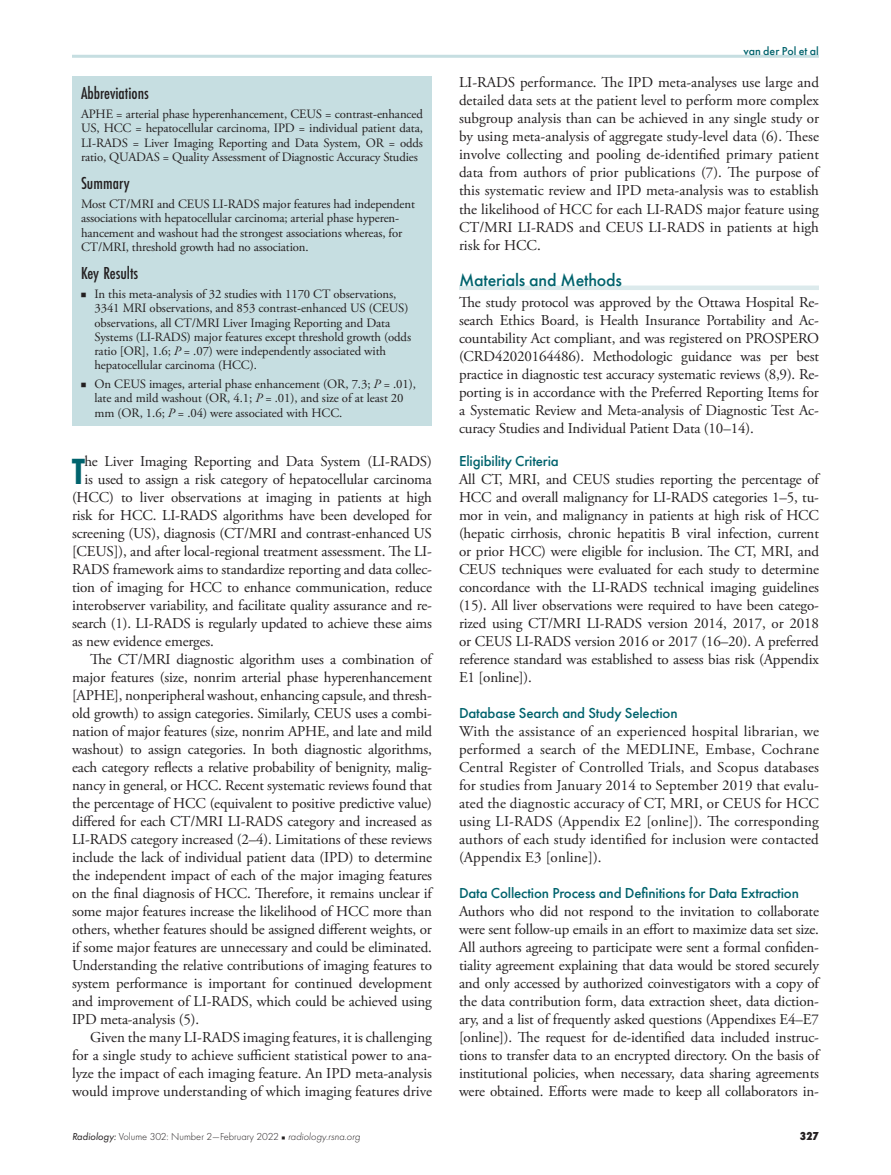
<style>
.page{position:relative;width:891px;height:1175px;background:#fff}
.page>*{position:absolute;margin:0;border:0;box-sizing:border-box;transform-origin:0 0}
.Flush_Left1{font:700 37.8px "Futura PT Cond";color:#00636d}
.Abbreviations_Title{font:500 18px "Futura PT Cond";color:#231f20}
.t1{font:500 18px "Futura PT";letter-spacing:-.01em;color:#00636d}
.Box_Text_Head{font:500 18px "Futura PT Cond";color:#231f20}
.Flush_Left{font:15px/18px "Adobe Garamond Pro";letter-spacing:-.01em;color:#231f20;text-align:justify}
.Para_Text{font:15px/18px "Adobe Garamond Pro";color:#231f20;text-align:justify}
.Flush_Left1-2{font:15px "Adobe Garamond Pro";letter-spacing:-.01em;color:#231f20}
.t2{font:500 15px "Futura PT";letter-spacing:-.01em;color:#00636d}
.Abbreviations{font:12.75px/14.2px "Adobe Garamond Pro";letter-spacing:-.01em;color:#231f20}
.Abbreviations_Left{font:12.75px/14.2px "Adobe Garamond Pro";letter-spacing:-.01em;color:#231f20}
.t3{font:500 12px "Futura PT";color:#00636d}
.t4{font:800 12px "Futura PT Cond";color:#231f20}
.t5{font:300 10.5px "Futura PT";color:#231f20}
.s1{font-family:"Universal Newswith Comm Pi";font-size:9px}
.s2{font-style:italic}
.s3{font-weight:400;font-style:italic}
.s4{font-family:"Universal Newswith Comm Pi";font-weight:400;font-size:6px}
</style>
<div class="page">
<hr style="left:72px;top:55px;width:747px;height:3px;background:#c6dee1">
<div style="left:459px;top:285px;width:360px;height:5px;background:#dceaec"></div>
<div style="left:72px;top:76px;width:360px;height:349px;background:#c6dee1"></div>
<p class="Abbreviations_Title" style="left:81px;top:83px;width:69px">Abbreviations</p>
<p class="Abbreviations" style="left:81px;top:107px;width:343px;text-align:justify">APHE = arterial phase hyperenhancement, CEUS = contrast-enhanced US, HCC = hepatocellular carcinoma, IPD = individual patient data, LI-RADS = Liver Imaging Reporting and Data System, OR = odds ratio, QUADAS = Quality Assessment of Diagnostic Accuracy Studies</p>
<p class="Abbreviations_Title" style="left:81px;top:173px;width:50px">Summary</p>
<p class="Abbreviations_Left" style="left:81px;top:197px;width:335px">Most CT/MRI and CEUS LI-RADS major features had independent associations with hepatocellular carcinoma; arterial phase hyperen&shy;hancement and washout had the strongest associations whereas, for CT/MRI, threshold growth had no association.</p>
<p class="Box_Text_Head" style="left:81px;top:263px;width:59px">Key Results</p>
<p class="Abbreviations" style="left:94px;top:287px;width:318px;text-indent:-14px"><span class="s1">N</span> In this meta-analysis of 32 studies with 1170 CT observations, 3341 MRI observations, and 853 contrast-enhanced US (CEUS) observations, all CT/MRI Liver Imaging Reporting and Data Systems (LI-RADS) major features except threshold growth (odds ratio [OR], 1.6; <span class="s2">P</span> = .07) were independently associated with hepatocellular carcinoma (HCC).</p>
<p class="Abbreviations" style="left:94px;top:377px;width:323px;text-indent:-14px"><span class="s1">N</span> On CEUS images, arterial phase enhancement (OR, 7.3; <span class="s2">P</span> = .01), late and mild washout (OR, 4.1; <span class="s2">P</span> = .01), and size of at least 20 mm (OR, 1.6; <span class="s2">P</span> = .04) were associated with HCC.</p>
<p class="Flush_Left1" style="left:72px;top:449px;width:14px">T</p>
<p class="Flush_Left1-2" style="left:84px;top:452px;width:349px">he Liver Imaging Reporting and Data System (LI-RADS)</p>
<p class="Flush_Left1-2" style="left:84px;top:470px;width:349px">is used to assign a risk category of hepatocellular carcinoma</p>
<p class="Flush_Left1-2" style="left:72px;top:488px;width:361px">(HCC) to liver observations at imaging in patients at high</p>
<p class="Flush_Left1-2" style="left:72px;top:506px;width:361px">risk for HCC. LI-RADS algorithms have been developed for</p>
<p class="Flush_Left1-2" style="left:72px;top:524px;width:361px">screening (US), diagnosis (CT/MRI and contrast-enhanced US</p>
<p class="Flush_Left1-2" style="left:72px;top:542px;width:361px">[CEUS]), and after local-regional treatment assessment. The LI-</p>
<p class="Flush_Left1-2" style="left:72px;top:560px;width:362px">RADS framework aims to standardize reporting and data collec-</p>
<p class="Flush_Left1-2" style="left:72px;top:578px;width:361px">tion of imaging for HCC to enhance communication, reduce</p>
<p class="Flush_Left1-2" style="left:72px;top:596px;width:361px">interobserver variability, and facilitate quality assurance and re-</p>
<p class="Flush_Left1-2" style="left:72px;top:614px;width:361px">search (1). LI-RADS is regularly updated to achieve these aims</p>
<p class="Flush_Left1-2" style="left:72px;top:632px;width:144px">as new evidence emerges.</p>
<p class="Para_Text" style="left:72px;top:650px;width:362px;text-indent:18px">The CT/MRI diagnostic algorithm uses a combination of major features (size, nonrim arterial phase hyperenhancement [APHE], nonperipheral washout, enhancing capsule, and thresh&shy;old growth) to assign categories. Similarly, CEUS uses a combi&shy;nation of major features (size, nonrim APHE, and late and mild washout) to assign categories. In both diagnostic algorithms, each category reflects a relative probability of benignity, malig&shy;nancy in general, or HCC. Recent systematic reviews found that the percentage of HCC (equivalent to positive predictive value) differed for each CT/MRI LI-RADS category and increased as LI-RADS category increased (2–4). Limitations of these reviews include the lack of individual patient data (IPD) to determine the independent impact of each of the major imaging features on the final diagnosis of HCC. Therefore, it remains unclear if some major features increase the likelihood of HCC more than others, whether features should be assigned different weights, or if some major features are unnecessary and could be eliminated.<br>Understanding the relative contributions of imaging features to system performance is important for continued development and improvement of LI-RADS, which could be achieved using IPD meta-analysis (5).</p>
<p class="Para_Text" style="left:72px;top:1028px;width:362px;text-indent:18px">Given the many LI-RADS imaging features, it is challenging for a single study to achieve sufficient statistical power to ana&shy;lyze the impact of each imaging feature. An IPD meta-analysis would improve understanding of which imaging features drive</p>
<p class="t3" style="left:743px;top:44px;width:77px">van der Pol et al</p>
<p class="Para_Text" style="left:459px;top:74px;width:362px">LI-RADS performance. The IPD meta-analyses use large and detailed data sets at the patient level to perform more complex subgroup analysis than can be achieved in any single study or by using meta-analysis of aggregate study-level data (6). These involve collecting and pooling de-identified primary patient data from authors of prior publications (7). The purpose of this systematic review and IPD meta-analysis was to establish the likelihood of HCC for each LI-RADS major feature using CT/MRI LI-RADS and CEUS LI-RADS in patients at high risk for HCC.</p>
<h1 class="t1" style="left:459px;top:269px;width:164px">Materials and Methods</h1>
<p class="Flush_Left" style="left:459px;top:293px;width:362px">The study protocol was approved by the Ottawa Hospital Re&shy;search Ethics Board, is Health Insurance Portability and Ac&shy;countability Act compliant, and was registered on PROSPERO (CRD42020164486). Methodologic guidance was per best practice in diagnostic test accuracy systematic reviews (8,9). Re&shy;porting is in accordance with the Preferred Reporting Items for a Systematic Review and Meta-analysis of Diagnostic Test Ac&shy;curacy Studies and Individual Patient Data (10–14).</p>
<h2 class="t2" style="left:459px;top:451px;width:101px">Eligibility Criteria</h2>
<p class="Flush_Left" style="left:459px;top:470px;width:362px">All CT, MRI, and CEUS studies reporting the percentage of HCC and overall malignancy for LI-RADS categories 1–5, tu&shy;mor in vein, and malignancy in patients at high risk of HCC (hepatic cirrhosis, chronic hepatitis B viral infection, current or prior HCC) were eligible for inclusion. The CT, MRI, and CEUS techniques were evaluated for each study to determine concordance with the LI-RADS technical imaging guidelines (15). All liver observations were required to have been catego&shy;rized using CT/MRI LI-RADS version 2014, 2017, or 2018 or CEUS LI-RADS version 2016 or 2017 (16–20). A preferred reference standard was established to assess bias risk (Appendix E1 [online]).</p>
<h2 class="t2" style="left:459px;top:703px;width:220px">Database Search and Study Selection</h2>
<p class="Flush_Left" style="left:459px;top:722px;width:362px">With the assistance of an experienced hospital librarian, we performed a search of the MEDLINE, Embase, Cochrane Central Register of Controlled Trials, and Scopus databases for studies from January 2014 to September 2019 that evalu&shy;ated the diagnostic accuracy of CT, MRI, or CEUS for HCC using LI-RADS (Appendix E2 [online]). The corresponding authors of each study identified for inclusion were contacted (Appendix E3 [online]).</p>
<h2 class="t2" style="left:459px;top:883px;width:342px">Data Collection Process and Definitions for Data Extraction</h2>
<p class="Flush_Left" style="left:459px;top:902px;width:362px">Authors who did not respond to the invitation to collaborate were sent follow-up emails in an effort to maximize data set size.<br>All authors agreeing to participate were sent a formal confiden&shy;tiality agreement explaining that data would be stored securely and only accessed by authorized coinvestigators with a copy of the data contribution form, data extraction sheet, data diction&shy;ary, and a list of frequently asked questions (Appendixes E4–E7 [online]). The request for de-identified data included instruc&shy;tions to transfer data to an encrypted directory. On the basis of institutional policies, when necessary, data sharing agreements were obtained. Efforts were made to keep all collaborators in-</p>
<p class="t5" style="left:72px;top:1131px;width:290px"><span class="s3">Radiology:</span> Volume 302: Number 2—February 2022 <span class="s4">n</span> <span class="s2">radiology.rsna.org</span></p>
<p class="t4" style="left:800px;top:1129px;width:21px">327</p>
</div>
